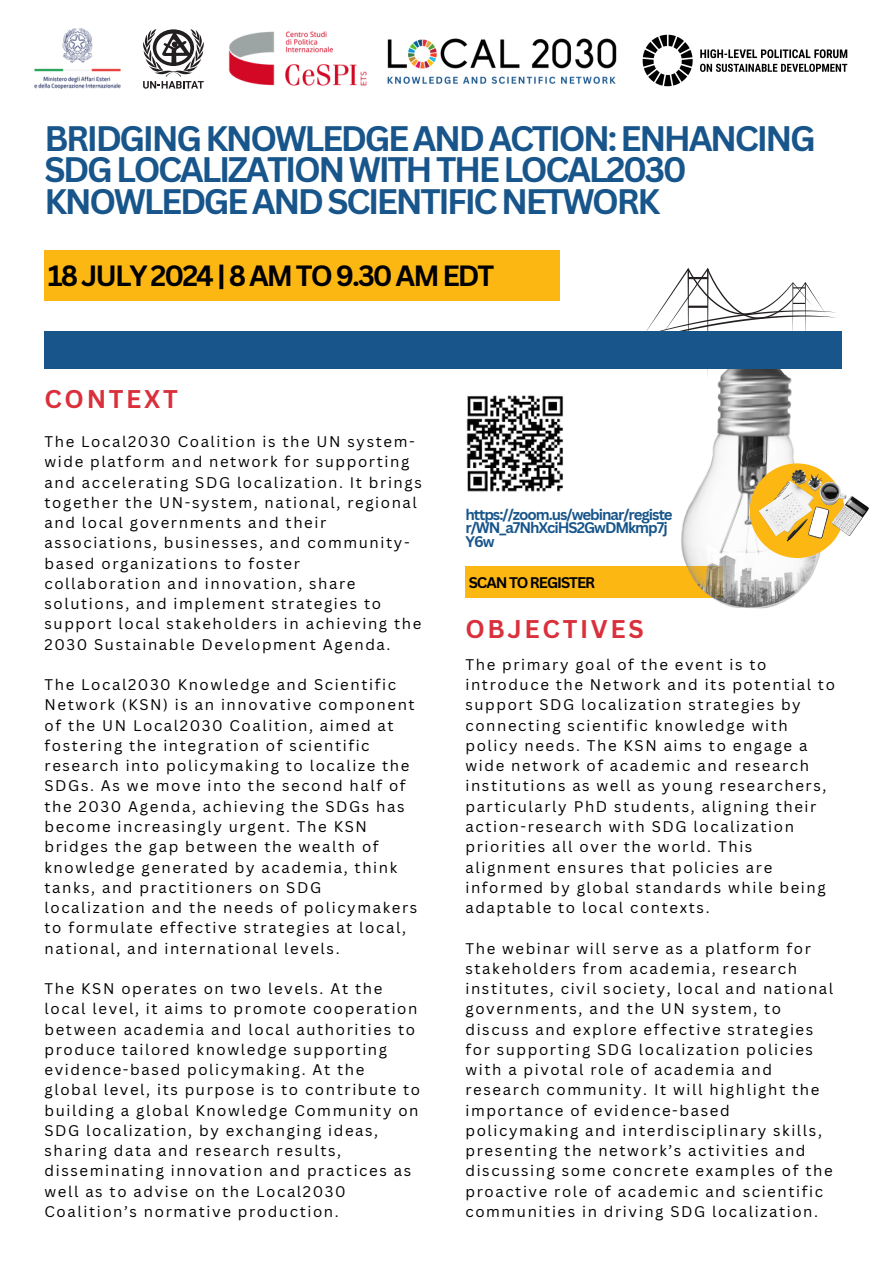
<style>
.page{position:relative;width:894px;height:1264px;background:#fff}
.page>*{position:absolute;margin:0;border:0;box-sizing:border-box;transform-origin:0 0}
.t1{font:700 34.5px/31.5px "Canva Sans";letter-spacing:-.07em;color:#18558b}
.t2{font:700 28.5px "Canva Sans";letter-spacing:-.07em;color:#000}
.t3{font:700 24.9px "Canva Sans";letter-spacing:.105em;color:#da303c}
.t4{font:15px/20.2px "Canva Sans";letter-spacing:.105em;color:#000}
.t5{font:700 15px/13.5px "Canva Sans";letter-spacing:-.07em;color:#18558b}
.t6{font:700 15px "Canva Sans";letter-spacing:-.07em;color:#000}
</style>
<div class="page">
<div style="left:465px;top:566px;width:257px;height:32px;background:#fdb713"></div>
<img style="left:585px;top:368px;width:246px;height:241px">
<svg style="left:637px;top:268px;width:205px;height:118px"></svg>
<img style="left:684px;top:552px;width:131px;height:55px">
<div style="left:749px;top:463px;width:95px;height:95px;background:#fdb713;border-radius:50%"></div>
<img style="left:757px;top:469px;width:112px;height:75px">
<div style="left:44px;top:331px;width:797px;height:37px;background:#18558b"></div>
<img style="left:466px;top:395px;width:97px;height:97px">
<div style="left:44px;top:251px;width:516px;height:50px;background:#fdb713"></div>
<img style="left:387px;top:38px;width:230px;height:46px">
<img style="left:228px;top:31px;width:139px;height:55px">
<img style="left:35px;top:28px;width:85px;height:61px">
<svg style="left:143px;top:29px;width:61px;height:60px"></svg>
<img style="left:642px;top:34px;width:206px;height:53px">
<h1 class="t1" style="left:44px;top:121px;width:772px">BRIDGING KNOWLEDGE AND ACTION: ENHANCING<br>SDG LOCALIZATION WITH THE LOCAL2030<br>KNOWLEDGE AND SCIENTIFIC NETWORK</h1>
<p class="t2" style="left:48px;top:255px;width:448px">18 JULY 2024 | 8 AM TO 9.30 AM EDT</p>
<p class="t3" style="left:44px;top:381px;width:135px">CONTEXT</p>
<h2 class="t4" style="left:44px;top:431px;width:379px">The Local2030 Coalition is the UN system&shy;wide platform and network for supporting and accelerating SDG localization. It brings together the UN-system, national, regional and local governments and their associations, businesses, and community&shy;based organizations to foster<br>collaboration and innovation, share solutions, and implement strategies to support local stakeholders in achieving the 2030 Sustainable Development Agenda.</h2>
<p class="t4" style="left:44px;top:674px;width:374px">The Local2030 Knowledge and Scientific Network (KSN) is an innovative component of the UN Local2030 Coalition, aimed at fostering the integration of scientific research into policymaking to localize the SDGs. As we move into the second half of the 2030 Agenda, achieving the SDGs has become increasingly urgent. The KSN bridges the gap between the wealth of knowledge generated by academia, think tanks, and practitioners on SDG localization and the needs of policymakers to formulate effective strategies at local, national, and international levels.</p>
<p class="t4" style="left:44px;top:978px;width:377px">The KSN operates on two levels. At the local level, it aims to promote cooperation between academia and local authorities to produce tailored knowledge supporting evidence-based policymaking. At the global level, its purpose is to contribute to building a global Knowledge Community on SDG localization, by exchanging ideas, sharing data and research results, disseminating innovation and practices as well as to advise on the Local2030<br>Coalition’s normative production.</p>
<p class="t5" style="left:465px;top:507px;width:209px">https://zoom.us/webinar/registe r/WN_a7NhXciHS2GwDMkmp7j<br>Y6w</p>
<p class="t6" style="left:468px;top:571px;width:128px">SCAN TO REGISTER</p>
<h3 class="t3" style="left:465px;top:611px;width:180px">OBJECTIVES</h3>
<p class="t4" style="left:465px;top:654px;width:371px">The primary goal of the event is to introduce the Network and its potential to support SDG localization strategies by connecting scientific knowledge with policy needs. The KSN aims to engage a wide network of academic and research institutions as well as young researchers, particularly PhD students, aligning their action-research with SDG localization priorities all over the world. This alignment ensures that policies are informed by global standards while being adaptable to local contexts.</p>
<p class="t4" style="left:465px;top:937px;width:369px">The webinar will serve as a platform for stakeholders from academia, research institutes, civil society, local and national governments, and the UN system, to discuss and explore effective strategies for supporting SDG localization policies with a pivotal role of academia and research community. It will highlight the importance of evidence-based policymaking and interdisciplinary skills, presenting the network’s activities and discussing some concrete examples of the proactive role of academic and scientific communities in driving SDG localization.</p>
</div>
